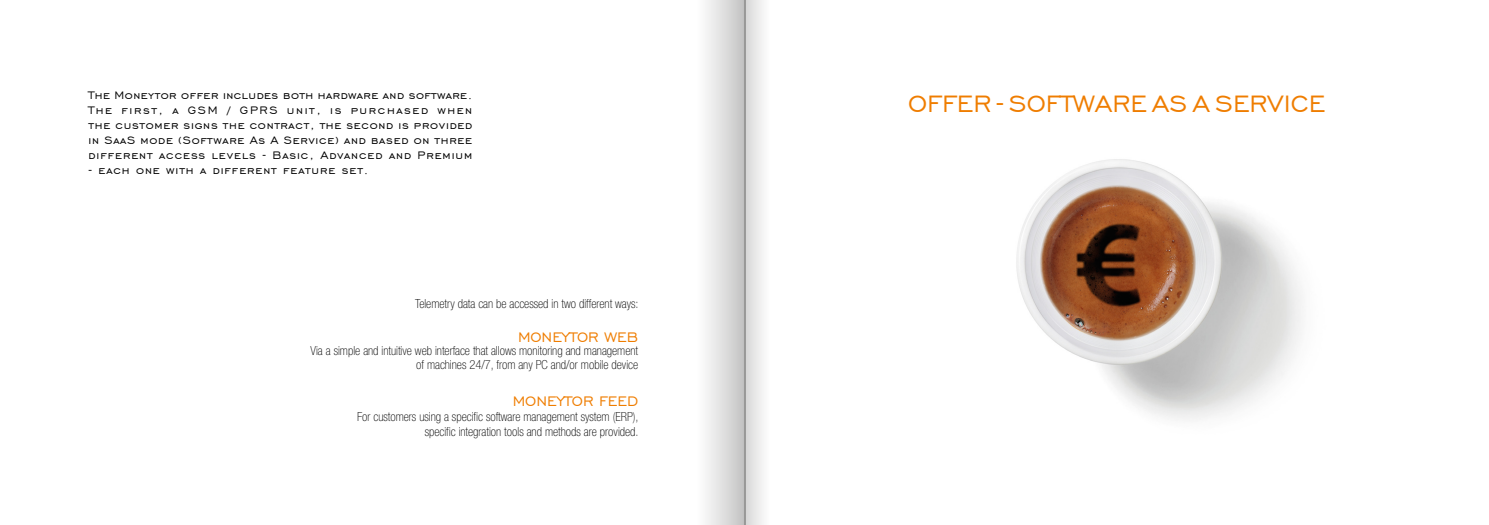
<style>
.page{position:relative;width:1489px;height:525px;background:#fff}
.page>*{position:absolute;margin:0;border:0;box-sizing:border-box;transform-origin:0 0}
.t1{font:30px "Engravers Gothic BT";color:#ef7d00}
.t2{font:17.5px "Engravers Gothic BT";color:#ef7d00}
.t3{font:13.75px/15px "Engravers Gothic BT";letter-spacing:.065em;color:#000;text-align:justify}
.t4{font:100 condensed 12.5px/15px "Helvetica Neue LT Std";color:#000;text-align:right}
</style>
<div class="page">
<img style="left:1016px;top:159px;width:287px;height:262px">
<div style="left:697px;top:0;width:48px;height:524px;background:linear-gradient(to right,#fff,#c4c4c3)"></div>
<svg style="left:744px;top:0;width:19px;height:524px"></svg>
<p class="t3" style="left:89px;top:87px;width:385px">The Moneytor offer includes both hardware and software.<br>The first, a GSM / GPRS unit, is purchased when the customer signs the contract, the second is provided in SaaS mode (Software As A Service) and based on three different access levels - Basic, Advanced and Premium</p>
<p class="t3" style="left:89px;top:162px;width:281px">- each one with a different feature set.</p>
<p class="t4" style="left:415px;top:295px;width:225px">Telemetry data can be accessed in two different ways:</p>
<p class="t2" style="left:518px;top:327px;width:122px">MONEYTOR WEB</p>
<p class="t4" style="left:310px;top:344px;width:329px;line-height:13.8px">Via a simple and intuitive web interface that allows monitoring and management of machines 24/7, from any PC and/or mobile device</p>
<p class="t2" style="left:512px;top:391px;width:127px">MONEYTOR FEED</p>
<p class="t4" style="left:357px;top:409px;width:283px">For customers using a specific software management system (ERP), specific integration tools and methods are provided.</p>
<h1 class="t1" style="left:908px;top:87px;width:418px">OFFER - SOFTWARE AS A SERVICE</h1>
</div>
